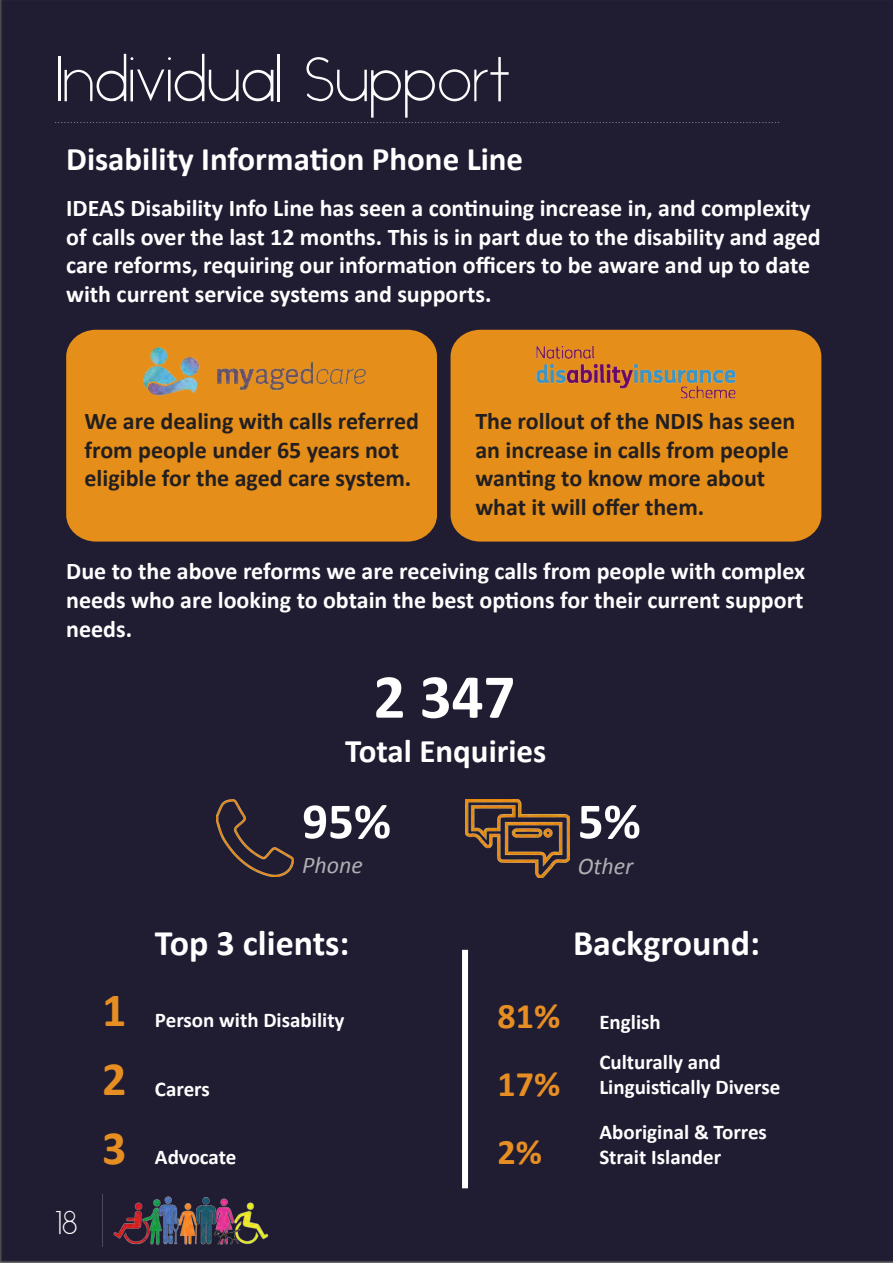
<style>
.page{position:relative;width:893px;height:1263px;background:#201c32}
.page>*{position:absolute;margin:0;border:0;box-sizing:border-box;transform-origin:0 0}
.t1{font:63px "Alcubierre";letter-spacing:-.03em;color:#fcfcfc}
.t2{font:700 63px "Calibri";color:#fff}
.t3{font:700 51px "Calibri";color:#fff}
.t4{font:700 48px "Calibri";color:#e78e23}
.t5{font:700 36px "Calibri";color:#fff}
.t6{font:700 36px "Calibri";color:#e78e23}
.t7{font:700 33px "Calibri";color:#fff}
.t8{font:33px "Alcubierre";color:#fff}
.t9{font:700 24px/28.8px "Calibri";color:#fff}
.t10{font:700 24px/28.8px "Calibri";color:#231f20}
.t11{font:italic 24px "Calibri";color:#aeafb3}
.t12{font:700 21px "Calibri";color:#fff}
.t13{font:18px "Alcubierre";color:#fcfcfc}
</style>
<div class="page">
<img style="left:101px;top:1195px;width:168px;height:52px">
<div style="left:451px;top:330px;width:370px;height:212px;background:#e58e19"></div>
<div style="left:66px;top:330px;width:371px;height:212px;background:#e58e19"></div>
<img style="left:144px;top:339px;width:222px;height:63px">
<img style="left:534px;top:335px;width:204px;height:67px">
<img style="left:216px;top:800px;width:77px;height:77px">
<img style="left:465px;top:800px;width:104px;height:77px">
<div style="left:462px;top:950px;width:6px;height:238px;background:#fff"></div>
<p class="t1" style="left:54px;top:43px;width:460px">Individual Support</p>
<p class="t13" style="left:54px;top:106px;width:728px">....................................................................................................................................................................................................................................</p>
<p class="t7" style="left:66px;top:138px;width:458px">Disability Information Phone Line</p>
<p class="t9" style="left:66px;top:193px;width:756px">IDEAS Disability Info Line has seen a continuing increase in, and complexity of calls over the last 12 months. This is in part due to the disability and aged care reforms, requiring our information officers to be aware and up to date with current service systems and supports.</p>
<p class="t10" style="left:85px;top:406px;width:336px">We are dealing with calls referred from people under 65 years not eligible for the aged care system.</p>
<p class="t10" style="left:475px;top:406px;width:321px">The rollout of the NDIS has seen an increase in calls from people wanting to know more about what it will offer them.</p>
<p class="t9" style="left:66px;top:557px;width:740px;text-align:justify">Due to the above reforms we are receiving calls from people with complex needs who are looking to obtain the best options for their current support needs.</p>
<p class="t2" style="left:373px;top:656px;width:144px">2 347</p>
<p class="t7" style="left:345px;top:730px;width:203px">Total Enquiries</p>
<p class="t3" style="left:302px;top:789px;width:90px">95%</p>
<p class="t11" style="left:302px;top:848px;width:62px">Phone</p>
<p class="t3" style="left:578px;top:789px;width:65px">5%</p>
<p class="t11" style="left:578px;top:849px;width:57px">Other</p>
<p class="t8" style="left:54px;top:1203px;width:26px">18</p>
<p class="t4" style="left:102px;top:979px;width:26px">1</p>
<p class="t4" style="left:102px;top:1048px;width:26px">2</p>
<p class="t4" style="left:102px;top:1118px;width:26px">3</p>
<p class="t5" style="left:155px;top:919px;width:196px">Top 3 clients:</p>
<p class="t5" style="left:573px;top:919px;width:189px">Background:</p>
<p class="t12" style="left:155px;top:1007px;width:191px">Person with Disability</p>
<p class="t12" style="left:155px;top:1076px;width:56px">Carers</p>
<p class="t12" style="left:155px;top:1143px;width:83px">Advocate</p>
<p class="t6" style="left:498px;top:993px;width:64px">81%</p>
<p class="t12" style="left:599px;top:1009px;width:63px">English</p>
<p class="t12" style="left:599px;top:1048px;width:123px">Culturally and</p>
<p class="t6" style="left:498px;top:1061px;width:64px">17%</p>
<p class="t12" style="left:599px;top:1073px;width:183px">Linguistically Diverse</p>
<p class="t12" style="left:599px;top:1118px;width:169px">Aboriginal &amp; Torres</p>
<p class="t6" style="left:498px;top:1129px;width:46px">2%</p>
<p class="t12" style="left:599px;top:1143px;width:123px">Strait Islander</p>
</div>
